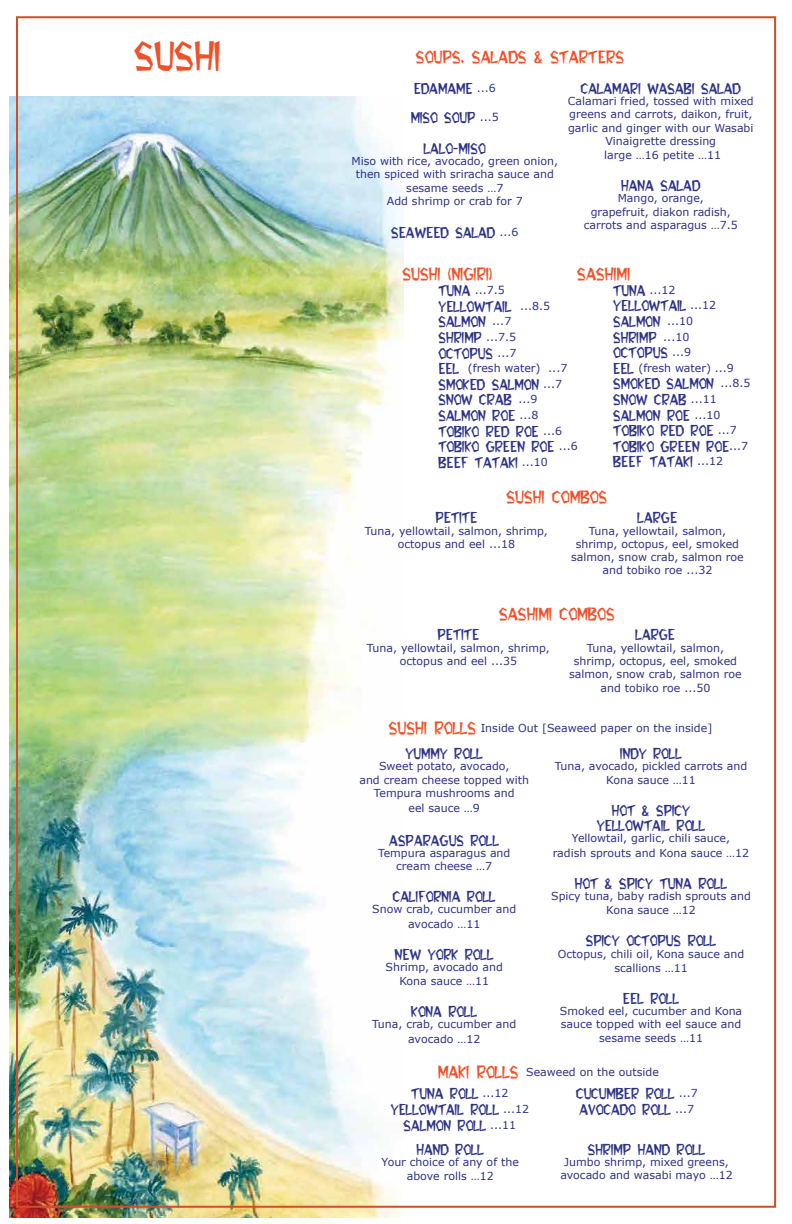
<style>
.page{position:relative;width:792px;height:1224px;background:#fff}
.page>*{position:absolute;margin:0;border:0;box-sizing:border-box;transform-origin:0 0}
.t1{font:34px "Flintstone";color:#f05129}
.t2{font:15px "Flintstone";color:#f05129}
.t3{font:13px/15.6px "Flintstone";color:#2e3387}
.t4{font:11px/13.2px "MS Reference Sans Serif";color:#2f3187;text-align:center}
.s1{font-family:"MS Reference Sans Serif";font-size:11px;color:#2f3187}
.s2{font-family:"Flintstone";font-size:13px;color:#2e3387}
.s3{font-family:"Flintstone";font-size:15px;color:#f05129}
</style>
<div class="page">
<img style="left:10px;top:96px;width:393px;height:1122px">
<h1 class="t1" style="left:134px;top:41px;width:88px">SUSHI</h1>
<h2 class="t2" style="left:416px;top:50px;width:210px">SOUPS, SALADS &amp; STARTERS</h2>
<p class="t3" style="left:414px;top:81px;width:84px">EDAMAME <span class="s1">...6</span></p>
<p class="t3" style="left:411px;top:110px;width:90px">MISO SOUP <span class="s1">...5</span></p>
<p class="t3" style="left:424px;top:141px;width:63px">LALO-MISO</p>
<p class="t4" style="left:352px;top:154px;width:208px">Miso with rice, avocado, green onion, then spiced with sriracha sauce and sesame seeds …7<br>Add shrimp or crab for 7</p>
<p class="t3" style="left:391px;top:225px;width:129px">SEAWEED SALAD <span class="s1">...6</span></p>
<p class="t3" style="left:581px;top:81px;width:162px">CALAMARI WASABI SALAD</p>
<p class="t4" style="left:568px;top:94px;width:188px">Calamari fried, tossed with mixed greens and carrots, daikon, fruit, garlic and ginger with our Wasabi<br>Vinaigrette dressing</p>
<p class="t4" style="left:604px;top:148px;width:118px">large …16 petite …11</p>
<p class="t3" style="left:621px;top:178px;width:81px">HANA SALAD</p>
<p class="t4" style="left:584px;top:191px;width:155px">Mango, orange,<br>grapefruit, diakon radish, carrots and asparagus …7.5</p>
<h2 class="t2" style="left:577px;top:268px;width:55px">SASHIMI</h2>
<p class="t4" style="left:613px;top:283px;width:64px"><span class="s2">TUNA</span> ...12</p>
<p class="t3" style="left:613px;top:298px;width:105px">YELLOWTAIL <span class="s1">...12<br></span>SALMON <span class="s1">...10<br></span>SHRIMP <span class="s1">...10<br></span>OCTOPUS <span class="s1">...9</span></p>
<p class="t4" style="left:613px;top:361px;width:122px"><span class="s2">EEL</span> (fresh water) ...9</p>
<p class="t3" style="left:613px;top:376px;width:139px">SMOKED SALMON <span class="s1">...8.5<br></span>SNOW CRAB <span class="s1">...11<br></span>SALMON ROE <span class="s1">...10<br></span>TOBIKO RED ROE <span class="s1">...7<br></span>TOBIKO GREEN ROE<span class="s1">...7<br></span>BEEF TATAKI <span class="s1">...12</span></p>
<h2 class="t2" style="left:402px;top:268px;width:91px">SUSHI (NIGIRI)</h2>
<p class="t4" style="left:438px;top:283px;width:68px"><span class="s2">TUNA</span> ...7.5</p>
<p class="t3" style="left:438px;top:299px;width:113px">YELLOWTAIL <span class="s1">...8.5<br></span>SALMON <span class="s1">...7<br></span>SHRIMP <span class="s1">...7.5<br></span>OCTOPUS <span class="s1">...7</span></p>
<p class="t4" style="left:438px;top:361px;width:130px"><span class="s2">EEL</span> (fresh water) ...7</p>
<p class="t3" style="left:438px;top:377px;width:141px">SMOKED SALMON <span class="s1">...7<br></span>SNOW CRAB <span class="s1">...9<br></span>SALMON ROE <span class="s1">...8<br></span>TOBIKO RED ROE <span class="s1">...6<br></span>TOBIKO GREEN ROE <span class="s1">...6<br></span>BEEF TATAKI <span class="s1">...10</span></p>
<h2 class="t2" style="left:506px;top:490px;width:102px">SUSHI COMBOS</h2>
<p class="t3" style="left:436px;top:511px;width:43px">PETITE</p>
<p class="t4" style="left:365px;top:524px;width:184px">Tuna, yellowtail, salmon, shrimp, octopus and eel ...18</p>
<p class="t3" style="left:638px;top:511px;width:41px">LARGE</p>
<p class="t4" style="left:571px;top:524px;width:174px">Tuna, yellowtail, salmon, shrimp, octopus, eel, smoked salmon, snow crab, salmon roe and tobiko roe ...32</p>
<h2 class="t2" style="left:499px;top:607px;width:117px">SASHIMI COMBOS</h2>
<p class="t3" style="left:438px;top:628px;width:43px">PETITE</p>
<p class="t4" style="left:367px;top:641px;width:184px">Tuna, yellowtail, salmon, shrimp, octopus and eel ...35</p>
<p class="t3" style="left:636px;top:628px;width:41px">LARGE</p>
<p class="t4" style="left:569px;top:641px;width:174px">Tuna, yellowtail, salmon, shrimp, octopus, eel, smoked salmon, snow crab, salmon roe</p>
<p class="t4" style="left:600px;top:681px;width:111px">and tobiko roe ...50</p>
<p class="t4" style="left:389px;top:721px;width:325px"><span class="s3">SUSHI ROLLS</span> Inside Out [Seaweed paper on the inside]</p>
<p class="t3" style="left:406px;top:746px;width:79px">YUMMY ROLL</p>
<p class="t4" style="left:359px;top:760px;width:171px">Sweet potato, avocado,<br>and cream cheese topped with<br>Tempura mushrooms and</p>
<p class="t4" style="left:409px;top:802px;width:73px">eel sauce …9</p>
<p class="t3" style="left:389px;top:833px;width:111px">ASPARAGUS ROLL</p>
<p class="t4" style="left:378px;top:846px;width:134px">Tempura asparagus and cream cheese …7</p>
<p class="t3" style="left:393px;top:889px;width:104px">CALIFORNIA ROLL</p>
<p class="t4" style="left:372px;top:902px;width:145px;line-height:14.4px">Snow crab, cucumber and avocado …11</p>
<p class="t3" style="left:395px;top:947px;width:100px">NEW YORK ROLL</p>
<p class="t4" style="left:386px;top:959px;width:119px;line-height:14.4px">Shrimp, avocado and<br>Kona sauce …11</p>
<p class="t3" style="left:411px;top:1004px;width:67px">KONA ROLL</p>
<p class="t4" style="left:372px;top:1017px;width:146px;line-height:14.4px">Tuna, crab, cucumber and avocado …12</p>
<p class="t3" style="left:620px;top:746px;width:63px">INDY ROLL</p>
<p class="t4" style="left:555px;top:760px;width:194px">Tuna, avocado, pickled carrots and<br>Kona sauce …11</p>
<p class="t3" style="left:597px;top:803px;width:110px;text-align:center">HOT &amp; SPICY<br>YELLOWTAIL ROLL</p>
<p class="t4" style="left:553px;top:831px;width:198px;line-height:14.4px">Yellowtail, garlic, chili sauce,<br>radish sprouts and Kona sauce …12</p>
<p class="t3" style="left:575px;top:876px;width:154px">HOT &amp; SPICY TUNA ROLL</p>
<p class="t4" style="left:551px;top:889px;width:201px;line-height:14.4px">Spicy tuna, baby radish sprouts and<br>Kona sauce …12</p>
<p class="t3" style="left:586px;top:934px;width:132px">SPICY OCTOPUS ROLL</p>
<p class="t4" style="left:558px;top:946px;width:188px;line-height:14.4px">Octopus, chili oil, Kona sauce and scallions …11</p>
<p class="t3" style="left:623px;top:991px;width:58px">EEL ROLL</p>
<p class="t4" style="left:560px;top:1004px;width:184px">Smoked eel, cucumber and Kona sauce topped with eel sauce and sesame seeds …11</p>
<p class="t4" style="left:438px;top:1065px;width:223px"><span class="s3">MAKI ROLLS</span> Seaweed on the outside</p>
<p class="t3" style="left:391px;top:1087px;width:140px;text-align:center">TUNA ROLL <span class="s1">...12<br></span>YELLOWTAIL ROLL <span class="s1">...12<br></span>SALMON ROLL <span class="s1">...11</span></p>
<p class="t3" style="left:576px;top:1087px;width:123px">CUCUMBER ROLL <span class="s1">...7<br></span>AVOCADO ROLL <span class="s1">...7</span></p>
<p class="t3" style="left:416px;top:1142px;width:69px">HAND ROLL</p>
<p class="t4" style="left:382px;top:1154px;width:139px;line-height:14.4px">Your choice of any of the above rolls …12</p>
<p class="t3" style="left:588px;top:1142px;width:119px">SHRIMP HAND ROLL</p>
<p class="t4" style="left:560px;top:1155px;width:174px">Jumbo shrimp, mixed greens, avocado and wasabi mayo …12</p>
</div>
